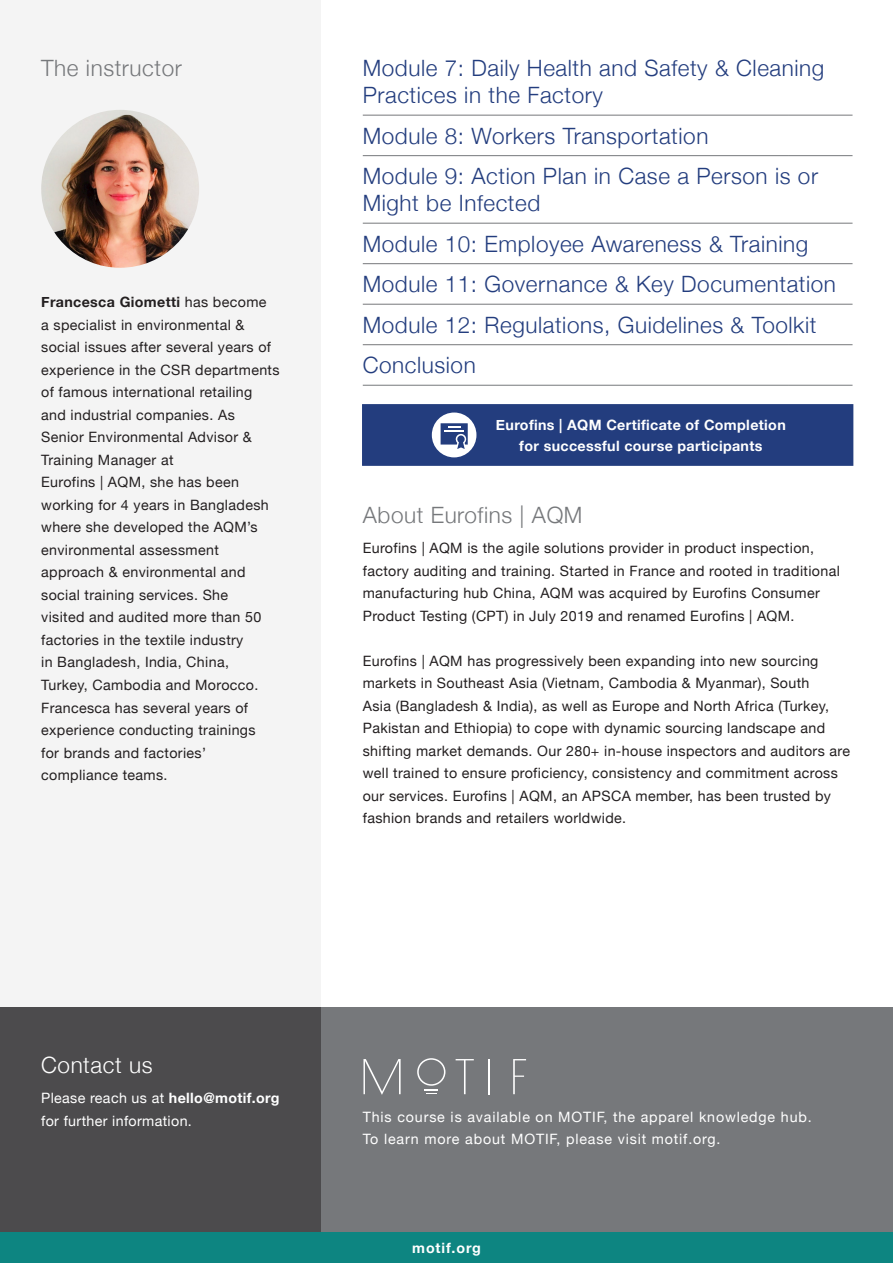
<style>
.page{position:relative;width:893px;height:1263px;background:#fff}
.page>*{position:absolute;margin:0;border:0;box-sizing:border-box;transform-origin:0 0}
.course_outline{font:300 22.5px/27px "Helvetica Neue";letter-spacing:.025em;color:#233d7e}
.headline{font:300 22.5px "Helvetica Neue";letter-spacing:.025em;color:#76787b}
.headline-2{font:300 22.5px "Helvetica Neue";letter-spacing:.025em;color:#fff}
.t1{font:700 16.5px "Helvetica Neue";letter-spacing:.06em;color:#fff}
.t2{font:14.25px/22.5px "Helvetica Neue";letter-spacing:.025em;color:#231f20}
.t3{font:14.25px/22.5px "Helvetica Neue";letter-spacing:.06em;color:#fff}
.t4{font:700 14.25px/21px "Helvetica Neue";letter-spacing:.025em;color:#fff;text-align:center}
.t5{font:14.25px/22.5px "Helvetica Neue";letter-spacing:.025em;color:#fff}
.t6{font:700 14.25px "Helvetica Neue";letter-spacing:.06em;color:#fff}
.s1{font-weight:700}
</style>
<div class="page">
<div style="left:0;top:0;width:321px;height:1263px;background:#f4f4f4"></div>
<div style="left:321px;top:1007px;width:572px;height:226px;background:#76787b"></div>
<div style="left:0;top:1007px;width:321px;height:241px;background:#4c4b4d"></div>
<div style="left:0;top:1233px;width:893px;height:30px;background:#0d8581"></div>
<svg style="left:363px;top:1059px;width:38px;height:36px"></svg>
<svg style="left:456px;top:1059px;width:18px;height:35px"></svg>
<hr style="left:488px;top:1059px;width:2px;height:35px;background:#fff">
<svg style="left:513px;top:1059px;width:13px;height:35px"></svg>
<svg style="left:417px;top:1058px;width:28px;height:36px"></svg>
<img style="left:41px;top:110px;width:158px;height:158px;border-radius:79px">
<hr style="left:363px;top:115px;width:425px;height:1px;background:#76787b">
<hr style="left:788px;top:115px;width:40px;height:1px;background:#76787b">
<svg style="left:828px;top:115px;width:24px;height:1px"></svg>
<hr style="left:363px;top:155px;width:425px;height:1px;background:#76787b">
<hr style="left:788px;top:155px;width:40px;height:1px;background:#76787b">
<svg style="left:828px;top:155px;width:24px;height:1px"></svg>
<hr style="left:363px;top:223px;width:425px;height:1px;background:#76787b">
<hr style="left:788px;top:223px;width:40px;height:1px;background:#76787b">
<svg style="left:828px;top:223px;width:24px;height:1px"></svg>
<hr style="left:363px;top:263px;width:425px;height:1px;background:#76787b">
<hr style="left:788px;top:263px;width:40px;height:1px;background:#76787b">
<svg style="left:828px;top:263px;width:24px;height:1px"></svg>
<hr style="left:363px;top:304px;width:425px;height:1px;background:#76787b">
<hr style="left:788px;top:304px;width:40px;height:1px;background:#76787b">
<svg style="left:828px;top:304px;width:24px;height:1px"></svg>
<hr style="left:363px;top:344px;width:425px;height:1px;background:#76787b">
<hr style="left:788px;top:344px;width:40px;height:1px;background:#76787b">
<svg style="left:828px;top:344px;width:24px;height:1px"></svg>
<hr style="left:363px;top:385px;width:425px;height:1px;background:#76787b">
<hr style="left:788px;top:385px;width:40px;height:1px;background:#76787b">
<svg style="left:828px;top:385px;width:24px;height:1px"></svg>
<div style="left:362px;top:404px;width:491px;height:62px;background:#233d7e;border:2px solid #233d7e"></div>
<svg style="left:432px;top:412px;width:44px;height:45px"></svg>
<p class="headline" style="left:41px;top:50px;width:142px">The instructor</p>
<p class="t2" style="left:41px;top:292px;width:240px"><span class="s1">Francesca Giometti</span> has become<br>a specialist in environmental &amp; social issues after several years of experience in the CSR departments of famous international retailing and industrial companies. As<br>Senior Environmental Advisor &amp;<br>Training Manager at<br>Eurofins | AQM, she has been working for 4 years in Bangladesh where she developed the AQM’s environmental assessment approach &amp; environmental and social training services. She<br>visited and audited more than 50 factories in the textile industry<br>in Bangladesh, India, China,<br>Turkey, Cambodia and Morocco.<br>Francesca has several years of experience conducting trainings<br>for brands and factories’ compliance teams.</p>
<p class="course_outline" style="left:363px;top:53px;width:463px">Module 7: Daily Health and Safety &amp; Cleaning<br>Practices in the Factory</p>
<p class="course_outline" style="left:363px;top:120px;width:347px">Module 8: Workers Transportation</p>
<p class="course_outline" style="left:363px;top:161px;width:457px">Module 9: Action Plan in Case a Person is or<br>Might be Infected</p>
<p class="course_outline" style="left:363px;top:229px;width:447px">Module 10: Employee Awareness &amp; Training</p>
<p class="course_outline" style="left:363px;top:269px;width:475px">Module 11: Governance &amp; Key Documentation</p>
<p class="course_outline" style="left:363px;top:310px;width:455px">Module 12: Regulations, Guidelines &amp; Toolkit</p>
<p class="course_outline" style="left:363px;top:350px;width:114px">Conclusion</p>
<p class="t4" style="left:496px;top:414px;width:291px">Eurofins | AQM Certificate of Completion for successful course participants</p>
<p class="headline" style="left:363px;top:497px;width:221px">About Eurofins | AQM</p>
<p class="t2" style="left:363px;top:538px;width:479px">Eurofins | AQM is the agile solutions provider in product inspection, factory auditing and training. Started in France and rooted in traditional manufacturing hub China, AQM was acquired by Eurofins Consumer Product Testing (CPT) in July 2019 and renamed Eurofins | AQM.</p>
<p class="t2" style="left:363px;top:650px;width:489px">Eurofins | AQM has progressively been expanding into new sourcing markets in Southeast Asia (Vietnam, Cambodia &amp; Myanmar), South<br>Asia (Bangladesh &amp; India), as well as Europe and North Africa (Turkey, Pakistan and Ethiopia) to cope with dynamic sourcing landscape and shifting market demands. Our 280+ in-house inspectors and auditors are well trained to ensure proficiency, consistency and commitment across our services. Eurofins | AQM, an APSCA member, has been trusted by fashion brands and retailers worldwide.</p>
<p class="headline-2" style="left:41px;top:1047px;width:113px">Contact us</p>
<p class="t5" style="left:41px;top:1088px;width:240px">Please reach us at <span class="s1">hello@motif.org </span>for further information.</p>
<p class="t3" style="left:363px;top:1106px;width:450px">This course is available on MOTIF, the apparel knowledge hub.<br>To learn more about MOTIF, please visit motif.org.</p>
<p class="t6" style="left:412px;top:1236px;width:70px">motif.org</p>
<p class="t1" style="left:407px;top:1237px;width:81px">motif.org</p>
</div>
